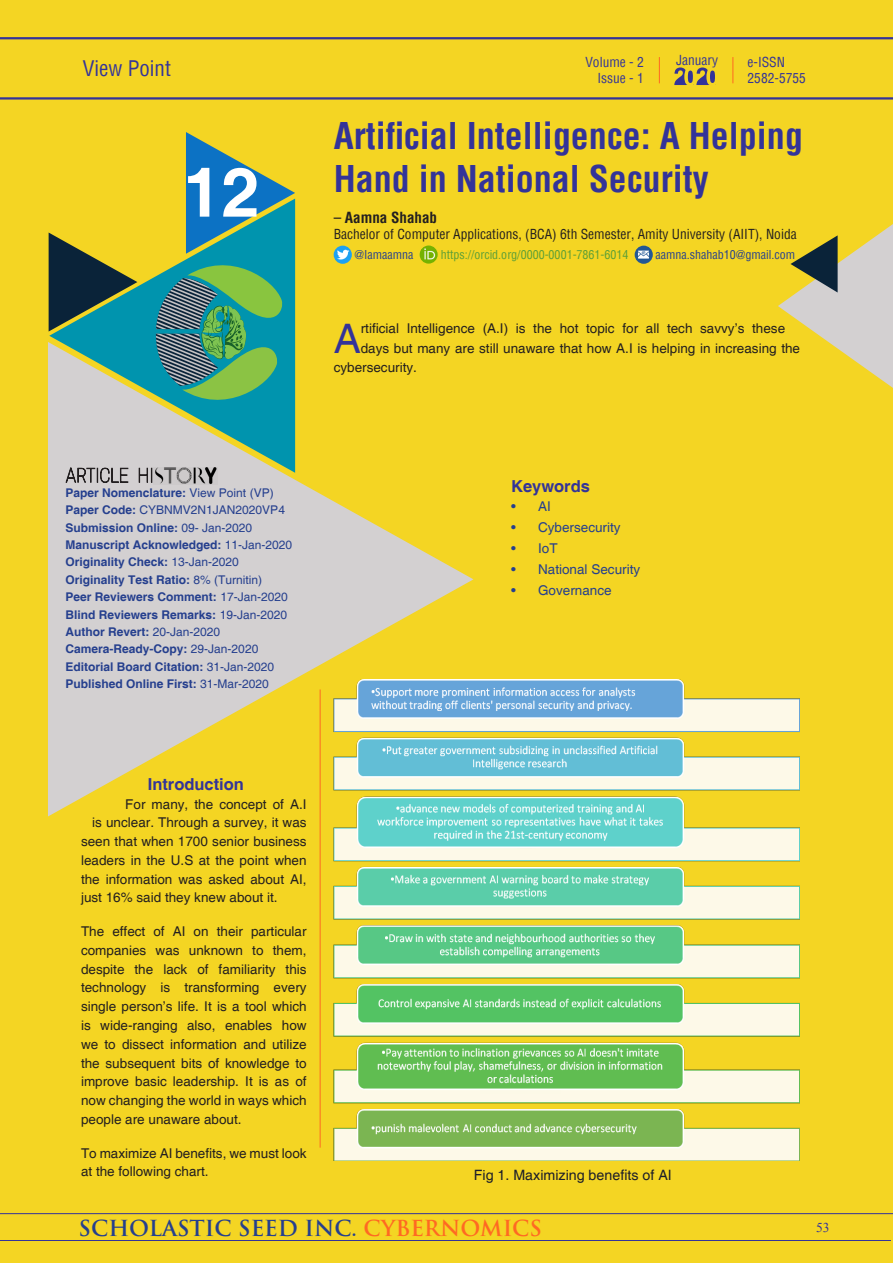
<style>
.page{position:relative;width:893px;height:1263px;background:#f4d523}
.page>*{position:absolute;margin:0;border:0;box-sizing:border-box;transform-origin:0 0}
.t1{font:700 68.55px "Helvetica";color:#fff}
.Paragraph_Style_3{font:40.65px "Helvetica";color:#339}
.t2{font:700 condensed 36px/43.2px "Helvetica";color:#339}
.t3{font:700 21.6px "Trajan Pro";color:#253f8e}
.t4{font:condensed 21px "Helvetica";color:#339}
.Paragraph_Style_2{font:700 16.5px "Helvetica";color:#339}
.t5{font:700 condensed 15px "Helvetica";color:#231f20}
.Paragraph_Style_1{font:14.25px "Helvetica";color:#1c1e29}
.Paragraph_Style_1-2{font:13.5px/18.8px "Helvetica";color:#231f20;text-align:justify}
.Paragraph_Style_3-2{font:13.5px "Helvetica";color:#231f20}
.t6{font:condensed 13.5px "Helvetica";color:#231f20}
.Paragraph_Style_1_co{font:13.5px "Helvetica";color:#253f8e}
.t7{font:condensed 13.5px/16.2px "Helvetica";color:#339;text-align:right}
.t8{font:13.5px "Times New Roman";color:#339}
.Paragraph_Style_1_co-2{font:700 12px "Helvetica";color:#253f8e}
.t9{font:condensed 12px "Helvetica";color:#5b9f37}
.t10{font:condensed 12px "Helvetica";color:#253f8e}
.Paragraph_Style_1_co-3{font:12px "Helvetica";color:#253f8e}
.s1{font-weight:400}
.s2{font-weight:700}
.s3{color:#ff6922}
</style>
<div class="page">
<hr style="left:0;top:1213px;width:893px;height:1px;background:#339">
<hr style="left:0;top:1240px;width:891px;height:1px;background:#339">
<hr style="left:0;top:97px;width:893px;height:3px;background:#339">
<hr style="left:0;top:37px;width:893px;height:2px;background:#339">
<svg style="left:659px;top:57px;width:1px;height:26px"></svg>
<svg style="left:732px;top:57px;width:1px;height:26px"></svg>
<svg style="left:674px;top:68px;width:42px;height:17px"></svg>
<svg style="left:778px;top:224px;width:115px;height:164px"></svg>
<svg style="left:48px;top:342px;width:425px;height:474px;fill:#d3d0d1"></svg>
<svg style="left:49px;top:232px;width:246px;height:241px;background:#82a898"></svg>
<img style="left:334px;top:246px;width:18px;height:18px;border-radius:9px">
<img style="left:420px;top:245px;width:18px;height:19px;border-radius:9px">
<img style="left:635px;top:246px;width:18px;height:18px;border-radius:9px">
<svg style="left:65px;top:467px;width:63px;height:16px"></svg>
<svg style="left:139px;top:468px;width:13px;height:15px"></svg>
<img style="left:154px;top:467px;width:63px;height:18px">
<hr style="left:320px;top:689px;width:1px;height:458px;background:#ff6922">
<img style="left:334px;top:680px;width:466px;height:481px">
<svg style="left:156px;top:132px;width:139px;height:284px"></svg>
<p class="t4" style="left:83px;top:54px;width:90px">View Point</p>
<p class="t1" style="left:183px;top:151px;width:78px">12</p>
<p class="t7" style="left:676px;top:52px;width:43px">January</p>
<p class="t7" style="left:585px;top:54px;width:60px">Volume - 2<br>Issue - 1</p>
<p class="t7" style="left:747px;top:54px;width:60px;text-align:left">e-issn<br>2582-5755</p>
<p class="t2" style="left:334px;top:114px;width:471px">Artificial Intelligence: A Helping<br>Hand in National Security</p>
<p class="t5" style="left:334px;top:208px;width:105px"><span class="s1">–</span> Aamna Shahab</p>
<p class="t6" style="left:334px;top:226px;width:465px">Bachelor of Computer Applications, (BCA) 6th Semester, Amity University (AIIT), Noida</p>
<p class="t10" style="left:355px;top:247px;width:60px">@Iamaamna</p>
<p class="t9" style="left:441px;top:247px;width:189px">https://orcid.org/0000-0001-7861-6014</p>
<p class="t10" style="left:656px;top:247px;width:141px">aamna.shahab10@gmail.com</p>
<p class="Paragraph_Style_3" style="left:334px;top:315px;width:29px">A</p>
<p class="Paragraph_Style_3-2" style="left:361px;top:321px;width:426px">rtificial Intelligence (A.I) is the hot topic for all tech savvy’s these</p>
<p class="Paragraph_Style_3-2" style="left:361px;top:340px;width:441px">days but many are still unaware that how A.I is helping in increasing the</p>
<p class="Paragraph_Style_3-2" style="left:334px;top:360px;width:85px">cybersecurity.</p>
<p class="Paragraph_Style_1_co-2" style="left:66px;top:485px;width:210px">Paper Nomenclature: <span class="s1">View Point (VP)</span></p>
<p class="Paragraph_Style_1_co-3" style="left:66px;top:503px;width:221px"><span class="s2">Paper Code:</span> CYBNMV2N1JAN2020VP4</p>
<p class="Paragraph_Style_1_co-2" style="left:66px;top:520px;width:188px">Submission Online: <span class="s1">09- Jan-2020</span></p>
<p class="Paragraph_Style_1_co-2" style="left:66px;top:537px;width:228px">Manuscript Acknowledged: <span class="s1">11-Jan-2020</span></p>
<p class="Paragraph_Style_1_co-2" style="left:66px;top:555px;width:175px">Originality Check: <span class="s1">13-Jan-2020</span></p>
<p class="Paragraph_Style_1_co-2" style="left:66px;top:572px;width:198px">Originality Test Ratio: <span class="s1">8% (Turnitin)</span></p>
<p class="Paragraph_Style_1_co-2" style="left:66px;top:590px;width:224px">Peer Reviewers Comment: <span class="s1">17-Jan-2020</span></p>
<p class="Paragraph_Style_1_co-2" style="left:66px;top:607px;width:223px">Blind Reviewers Remarks: <span class="s1">19-Jan-2020</span></p>
<p class="Paragraph_Style_1_co-2" style="left:66px;top:624px;width:156px">Author Revert: <span class="s1">20-Jan-2020</span></p>
<p class="Paragraph_Style_1_co-2" style="left:66px;top:642px;width:194px">Camera-Ready-Copy: <span class="s1">29-Jan-2020</span></p>
<p class="Paragraph_Style_1_co-2" style="left:66px;top:659px;width:210px">Editorial Board Citation: <span class="s1">31-Jan-2020</span></p>
<p class="Paragraph_Style_1_co-2" style="left:66px;top:677px;width:205px">Published Online First: <span class="s1">31-Mar-2020</span></p>
<p class="Paragraph_Style_2" style="left:148px;top:774px;width:98px">Introduction</p>
<p class="Paragraph_Style_1-2" style="left:125px;top:795px;width:183px">For many, the concept of A.I</p>
<p class="Paragraph_Style_1-2" style="left:92px;top:814px;width:216px">is unclear. Through a survey, it was</p>
<p class="Paragraph_Style_1-2" style="left:81px;top:832px;width:227px">seen that when 1700 senior business</p>
<p class="Paragraph_Style_1-2" style="left:81px;top:851px;width:227px">leaders in the U.S at the point when</p>
<p class="Paragraph_Style_1-2" style="left:81px;top:870px;width:227px">the information was asked about AI,</p>
<p class="Paragraph_Style_1-2" style="left:81px;top:889px;width:198px">just 16% said they knew about it.</p>
<p class="Paragraph_Style_1-2" style="left:81px;top:922px;width:227px">The effect of AI on their particular companies was unknown to them, despite the lack of familiarity this technology is transforming every single person’s life. It is a tool which is wide-ranging also, enables how we to dissect information and utilize the subsequent bits of knowledge to improve basic leadership. It is as of now changing the world in ways which people are unaware about.</p>
<p class="Paragraph_Style_1-2" style="left:81px;top:1144px;width:227px">To maximize AI benefits, we must look at the following chart.</p>
<p class="Paragraph_Style_2" style="left:511px;top:476px;width:80px">Keywords</p>
<p class="Paragraph_Style_1_co" style="left:511px;top:499px;width:41px">• AI</p>
<p class="Paragraph_Style_1_co" style="left:511px;top:520px;width:111px">• Cybersecurity</p>
<p class="Paragraph_Style_1_co" style="left:511px;top:541px;width:48px">• IoT</p>
<p class="Paragraph_Style_1_co" style="left:511px;top:562px;width:131px">• National Security</p>
<p class="Paragraph_Style_1_co" style="left:511px;top:583px;width:102px">• Governance</p>
<p class="Paragraph_Style_1" style="left:474px;top:1167px;width:199px">Fig 1. Maximizing benefits of AI</p>
<p class="t3" style="left:79px;top:1215px;width:465px">SCHOLASTIC SEED INC. <span class="s3">CYBERNOMIC S</span></p>
<p class="t8" style="left:816px;top:1218px;width:15px">53</p>
</div>
